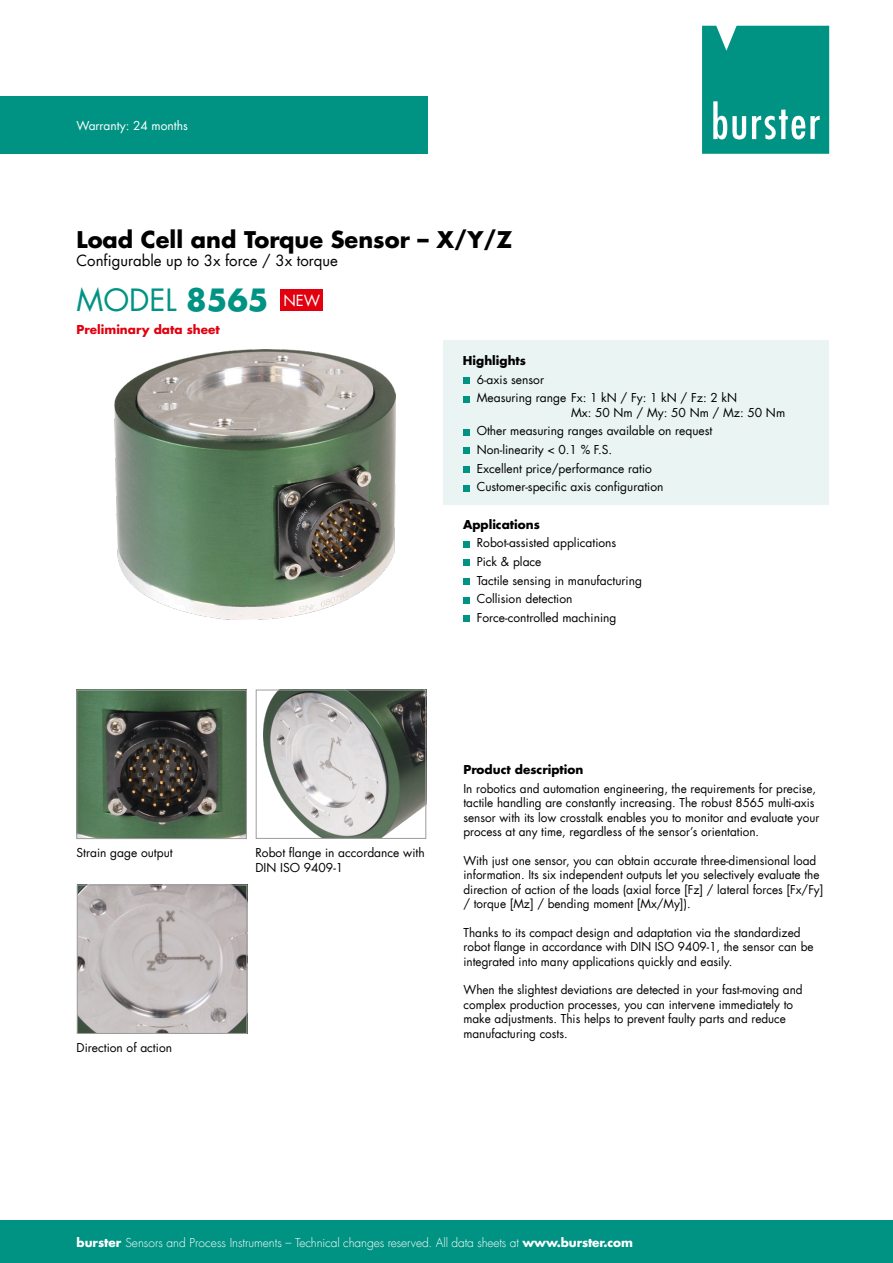
<style>
.page{position:relative;width:893px;height:1263px;background:#fff}
.page>*{position:absolute;margin:0;border:0;box-sizing:border-box;transform-origin:0 0}
.t1{font:30px "Futura LT";color:#009383}
.t2{font:700 22.5px "Futura LT";color:#000}
.t3{font:15px "Futura LT";color:#000}
.t4{font:15px "Futura LT";color:#fff}
.t5{font:12px/14.4px "Futura LT";color:#000}
.t6{font:300 12px "Futura LT";letter-spacing:-.01em;color:#fff}
.t7{font:700 12px "Futura LT";color:#000}
.t8{font:700 12px "Futura LT";color:#e2000f}
.t9{font:12px "Futura LT";color:#fff}
.s1{font-weight:700}
</style>
<div class="page">
<div style="left:0;top:96px;width:428px;height:58px;background:#009383"></div>
<svg style="left:702px;top:26px;width:127px;height:128px;background:#179c8e"></svg>
<div style="left:0;top:1220px;width:893px;height:43px;background:#009383"></div>
<div style="left:443px;top:340px;width:386px;height:165px;background:#e9f4f3"></div>
<div style="left:463px;top:377px;width:6px;height:7px;background:#009383"></div>
<svg style="left:463px;top:396px;width:6px;height:6px"></svg>
<svg style="left:463px;top:429px;width:6px;height:6px"></svg>
<svg style="left:463px;top:448px;width:6px;height:6px"></svg>
<div style="left:463px;top:466px;width:6px;height:7px;background:#009383"></div>
<svg style="left:463px;top:485px;width:6px;height:6px"></svg>
<svg style="left:463px;top:541px;width:6px;height:6px"></svg>
<svg style="left:463px;top:560px;width:6px;height:6px"></svg>
<div style="left:463px;top:578px;width:6px;height:7px;background:#009383"></div>
<svg style="left:463px;top:597px;width:6px;height:6px"></svg>
<div style="left:463px;top:615px;width:6px;height:7px;background:#009383"></div>
<div style="left:281px;top:289px;width:42px;height:21px;background:#e2000f"></div>
<img style="left:264px;top:692px;width:160px;height:145px">
<div style="left:256px;top:690px;width:170px;height:149px;border:1px solid #9c9c9c"></div>
<img style="left:79px;top:692px;width:166px;height:145px">
<div style="left:77px;top:690px;width:170px;height:149px;border:1px solid #9c9c9c"></div>
<img style="left:79px;top:887px;width:166px;height:145px">
<div style="left:77px;top:885px;width:170px;height:149px;border:1px solid #9c9c9c"></div>
<img style="left:115px;top:349px;width:280px;height:271px">
<p class="t9" style="left:77px;top:118px;width:113px">Warranty: 24 months</p>
<h2 class="t2" style="left:77px;top:225px;width:437px">Load Cell and Torque Sensor – X/Y/Z</h2>
<p class="t3" style="left:77px;top:251px;width:263px">Configurable up to 3x force / 3x torque</p>
<h1 class="t1" style="left:77px;top:281px;width:194px">MODEL <span class="s1">8565</span></h1>
<p class="t8" style="left:77px;top:321px;width:145px">Preliminary data sheet</p>
<p class="t4" style="left:283px;top:291px;width:38px">NEW</p>
<p class="t7" style="left:463px;top:353px;width:65px">Highlights</p>
<p class="t5" style="left:477px;top:370px;width:262px;line-height:18.6px">6-axis sensor<br>Measuring range Fx: 1 kN / Fy: 1 kN / Fz: 2 kN</p>
<p class="t5" style="left:477px;top:403px;width:310px;line-height:18.6px;text-indent:94px">Mx: 50 Nm / My: 50 Nm / Mz: 50 Nm Other measuring ranges available on request<br>Non-linearity &lt; 0.1 % F.S.<br>Excellent price/performance ratio<br>Customer-specific axis configuration</p>
<p class="t7" style="left:463px;top:516px;width:78px">Applications</p>
<p class="t5" style="left:477px;top:534px;width:167px;line-height:18.6px">Robot-assisted applications<br>Pick &amp; place<br>Tactile sensing in manufacturing<br>Collision detection<br>Force-controlled machining</p>
<p class="t5" style="left:77px;top:846px;width:98px">Strain gage output</p>
<p class="t5" style="left:255px;top:846px;width:171px">Robot flange in accordance with<br>DIN ISO 9409-1</p>
<p class="t5" style="left:77px;top:1041px;width:97px">Direction of action</p>
<p class="t7" style="left:463px;top:762px;width:121px">Product description</p>
<p class="t5" style="left:463px;top:781px;width:357px">In robotics and automation engineering, the requirements for precise, tactile handling are constantly increasing. The robust 8565 multi-axis sensor with its low crosstalk enables you to monitor and evaluate your process at any time, regardless of the sensor’s orientation.</p>
<p class="t5" style="left:463px;top:853px;width:362px">With just one sensor, you can obtain accurate three-dimensional load information. Its six independent outputs let you selectively evaluate the direction of action of the loads (axial force [Fz] / lateral forces [Fx/Fy] / torque [Mz] / bending moment [Mx/My]).</p>
<p class="t5" style="left:463px;top:925px;width:352px">Thanks to its compact design and adaptation via the standardized robot flange in accordance with DIN ISO 9409-1, the sensor can be integrated into many applications quickly and easily.</p>
<p class="t5" style="left:463px;top:983px;width:341px">When the slightest deviations are detected in your fast-moving and complex production processes, you can intervene immediately to make adjustments. This helps to prevent faulty parts and reduce manufacturing costs.</p>
<p class="t6" style="left:77px;top:1235px;width:558px"><span class="s1">burster</span> Sensors and Process Instruments – Technical changes reserved. All data sheets at <span class="s1">www.burster.com</span></p>
</div>
